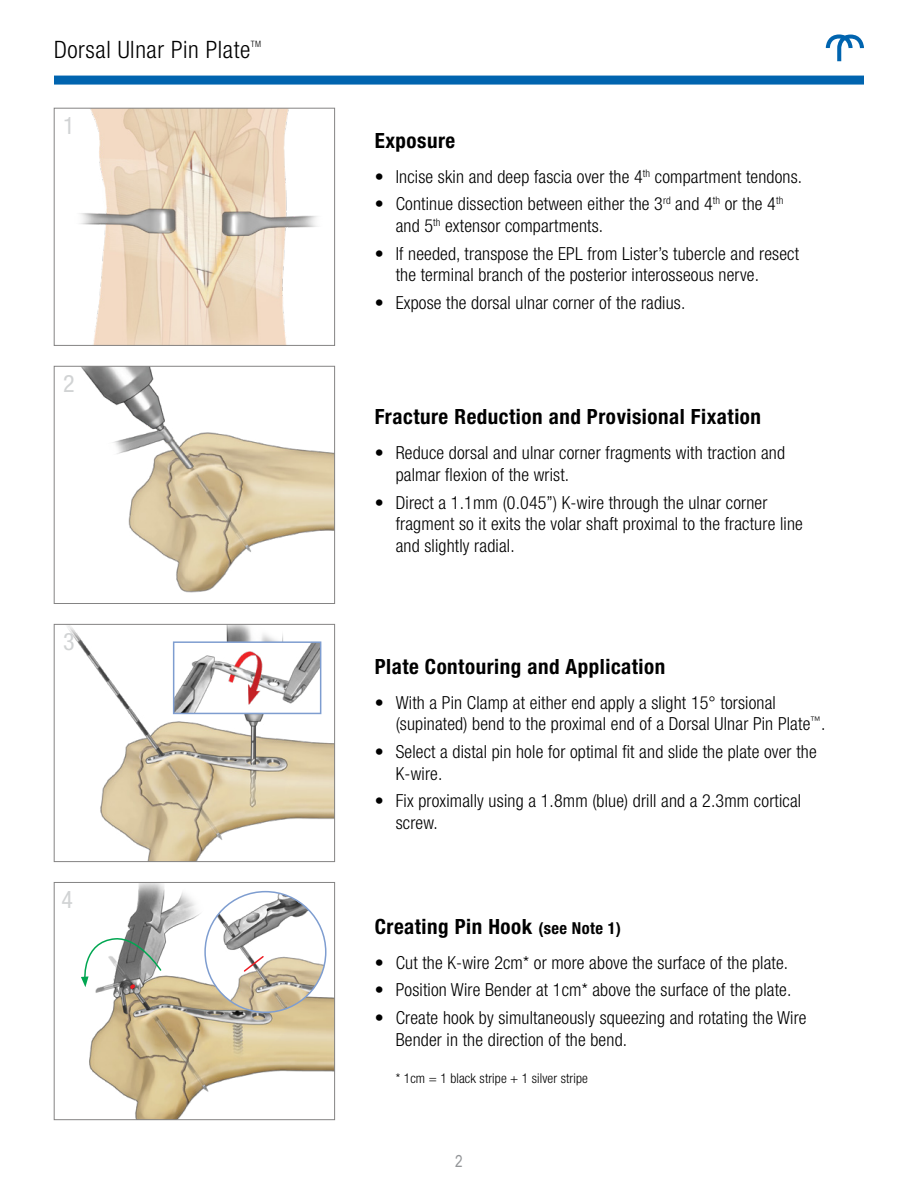
<style>
.page{position:relative;width:918px;height:1188px;background:#fff}
.page>*{position:absolute;margin:0;border:0;box-sizing:border-box;transform-origin:0 0}
.t1{font:300 condensed 24px "Helvetica Neue LT Std";letter-spacing:.025em;color:#000}
.t2{font:condensed 24px "Helvetica Neue LT Std";color:#d1d3d4}
.t3{font:700 condensed 21px "Helvetica Neue LT Std";letter-spacing:.025em;color:#000}
.t4{font:300 condensed 18px/21.6px "Helvetica Neue LT Std";letter-spacing:.01em;color:#000}
.t5{font:16.5px "Arial Narrow";color:#939598}
.t6{font:300 condensed 13.5px "Helvetica Neue LT Std";letter-spacing:.01em;color:#000}
.t7{font:300 condensed 8.7px "Helvetica Neue LT Std";color:#000}
.s1{font-size:16.5px}
</style>
<div class="page">
<img style="left:82px;top:368px;width:251px;height:225px">
<div style="left:54px;top:366px;width:281px;height:238px;border:1px solid #848383"></div>
<img style="left:67px;top:626px;width:266px;height:234px">
<div style="left:54px;top:624px;width:281px;height:238px;border:1px solid #848383"></div>
<img style="left:80px;top:110px;width:237px;height:234px">
<div style="left:54px;top:108px;width:281px;height:238px;border:1px solid #848383"></div>
<img style="left:89px;top:884px;width:244px;height:234px">
<div style="left:54px;top:882px;width:281px;height:238px;border:1px solid #848383"></div>
<img style="left:176px;top:644px;width:142px;height:67px">
<div style="left:173px;top:641px;width:148px;height:73px;border:2px solid #7e9dd0"></div>
<svg style="left:81px;top:935px;width:81px;height:57px"></svg>
<svg style="left:826px;top:34px;width:38px;height:27px"></svg>
<div style="left:54px;top:76px;width:810px;height:9px;background:#0064af"></div>
<img style="left:209px;top:892px;width:117px;height:120px">
<div style="left:204px;top:891px;width:123px;height:122px;border:2px solid #7e9dd0;border-radius:50%"></div>
<svg style="left:242px;top:955px;width:23px;height:18px"></svg>
<h1 class="t1" style="left:54px;top:36px;width:198px">Dorsal Ulnar Pin Plate</h1>
<p class="t7" style="left:251px;top:39px;width:12px">TM</p>
<h1 class="t2" style="left:63px;top:112px;width:13px">1</h1>
<h1 class="t2" style="left:63px;top:370px;width:13px">2</h1>
<h1 class="t2" style="left:63px;top:628px;width:13px">3</h1>
<h1 class="t2" style="left:62px;top:886px;width:13px">4</h1>
<p class="t3" style="left:375px;top:128px;width:82px">Exposure</p>
<p class="t4" style="left:375px;top:166px;width:429px">• Incise skin and deep fascia over the 4<sup>th</sup> compartment tendons.</p>
<p class="t4" style="left:396px;top:193px;width:389px;text-indent:-21px">• Continue dissection between either the 3<sup>rd</sup> and 4<sup>th</sup> or the 4<sup>th </sup>and 5<sup>th</sup> extensor compartments.</p>
<p class="t4" style="left:396px;top:242px;width:405px;text-indent:-21px">• If needed, transpose the EPL from Lister’s tubercle and resect the terminal branch of the posterior interosseous nerve.</p>
<p class="t4" style="left:375px;top:292px;width:312px">• Expose the dorsal ulnar corner of the radius.</p>
<p class="t3" style="left:375px;top:404px;width:388px">Fracture Reduction and Provisional Fixation</p>
<p class="t4" style="left:396px;top:442px;width:391px;text-indent:-21px">• Reduce dorsal and ulnar corner fragments with traction and palmar flexion of the wrist.</p>
<p class="t4" style="left:396px;top:491px;width:409px;text-indent:-21px">• Direct a 1.1mm (0.045”) K-wire through the ulnar corner fragment so it exits the volar shaft proximal to the fracture line and slightly radial.</p>
<p class="t3" style="left:375px;top:654px;width:292px">Plate Contouring and Application</p>
<p class="t4" style="left:396px;top:691px;width:431px;text-indent:-21px">• With a Pin Clamp at either end apply a slight 15° torsional (supinated) bend to the proximal end of a Dorsal Ulnar Pin Plate<sup>™</sup>.</p>
<p class="t4" style="left:396px;top:741px;width:422px;text-indent:-21px">• Select a distal pin hole for optimal fit and slide the plate over the<br>K-wire.</p>
<p class="t4" style="left:396px;top:790px;width:407px;text-indent:-21px">• Fix proximally using a 1.8mm (blue) drill and a 2.3mm cortical screw.</p>
<p class="t3" style="left:375px;top:914px;width:248px">Creating Pin Hook <span class="s1">(see Note 1)</span></p>
<p class="t4" style="left:375px;top:952px;width:415px">• Cut the K-wire 2cm* or more above the surface of the plate.</p>
<p class="t4" style="left:375px;top:979px;width:418px">• Position Wire Bender at 1cm* above the surface of the plate.</p>
<p class="t4" style="left:396px;top:1007px;width:412px;text-indent:-21px">• Create hook by simultaneously squeezing and rotating the Wire<br>Bender in the direction of the bend.</p>
<p class="t6" style="left:396px;top:1071px;width:194px">* 1cm = 1 black stripe + 1 silver stripe</p>
<p class="t5" style="left:455px;top:1149px;width:9px">2</p>
</div>
